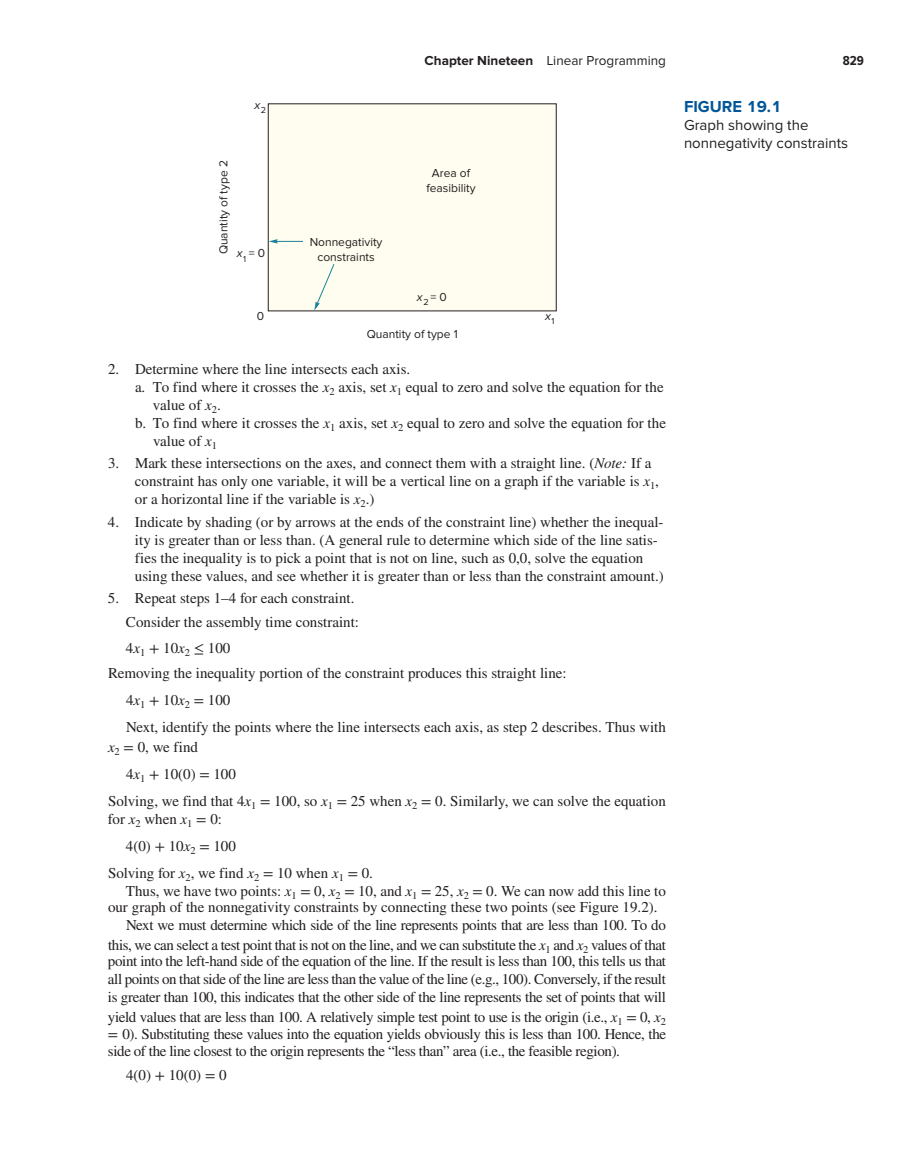
<style>
.page{position:relative;width:918px;height:1175px;background:#fff}
.page>*{position:absolute;margin:0;border:0;box-sizing:border-box;transform-origin:0 0}
.t1{font:700 16.5px "Proxima Nova";color:#005698}
.t2{font:15px/18px "STIX Math Jax Main";color:#231f20}
.t3{font:15px/19.4px "STIX Math Jax Main";letter-spacing:-.025em;color:#231f20;text-align:right}
.t4{font:15px/18px "Proxima Nova";color:#231f20}
.t5{font:13.5px "Proxima Nova";color:#231f20}
.t6{font:700 13.5px "Proxima Nova Cond";color:#231f20}
.t7{font:12px/15px "Proxima Nova";color:#231f20;text-align:center}
.t8{font:italic 12px "Proxima Nova";color:#231f20}
.t9{font:9px "Proxima Nova";color:#231f20}
.s1{font-style:italic}
.s2{font-weight:700}
.s3{font-family:"Minion Pro"}
</style>
<div class="page">
<div style="left:268px;top:104px;width:288px;height:207px;background:#fffdef"></div>
<div style="left:268px;top:103px;width:289px;height:208px;border:1px solid #231f20"></div>
<svg style="left:269px;top:239px;width:34px;height:4px"></svg>
<svg style="left:314px;top:264px;width:21px;height:46px"></svg>
<p class="t8" style="left:255px;top:100px;width:13px">x<sub>2</sub></p>
<p class="t7" style="left:217px;top:254px;width:96px;rotate:-90deg">Quantity of type 2</p>
<p class="t7" style="left:237px;top:247px;width:30px"><span class="s1">x</span> = 0</p>
<p class="t9" style="left:243px;top:256px;width:5px">1</p>
<p class="t7" style="left:257px;top:310px;width:9px">0</p>
<p class="t5" style="left:425px;top:56px;width:243px"><span class="s2">Chapter Nineteen</span> Linear Programming</p>
<p class="t6" style="left:843px;top:55px;width:23px">829</p>
<p class="t7" style="left:310px;top:236px;width:74px">Nonnegativity constraints</p>
<p class="t7" style="left:426px;top:167px;width:51px">Area of feasibility</p>
<p class="t7" style="left:417px;top:291px;width:32px"><span class="s1">x</span> = 0</p>
<p class="t9" style="left:423px;top:299px;width:7px">2</p>
<p class="t7" style="left:367px;top:328px;width:93px">Quantity of type 1</p>
<p class="t8" style="left:545px;top:311px;width:11px">x<sub>1</sub></p>
<p class="t1" style="left:684px;top:101px;width:99px">FIGURE 19.1</p>
<p class="t4" style="left:684px;top:118px;width:166px">Graph showing the nonnegativity constraints</p>
<p class="t2" style="left:108px;top:361px;width:304px">2. Determine where the line intersects each axis.</p>
<p class="t2" style="left:135px;top:379px;width:530px">a. To find where it crosses the <span class="s1">x</span><sub>2</sub> axis, set <span class="s1">x</span><sub>1</sub> equal to zero and solve the equation for the</p>
<p class="t2" style="left:153px;top:397px;width:69px">value of <span class="s1">x</span><sub>2</sub>.</p>
<p class="t2" style="left:135px;top:415px;width:533px">b. To find where it crosses the <span class="s1">x</span><sub>1</sub> axis, set <span class="s1">x</span><sub>2</sub> equal to zero and solve the equation for the</p>
<p class="t2" style="left:153px;top:433px;width:66px">value of <span class="s1">x</span><sub>1</sub></p>
<p class="t2" style="left:135px;top:455px;width:526px;text-indent:-27px">3. Mark these intersections on the axes, and connect them with a straight line. (<span class="s1">Note:</span> If a constraint has only one variable, it will be a vertical line on a graph if the variable is <span class="s1">x</span><sub>1</sub>, or a horizontal line if the variable is <span class="s1">x</span><sub>2</sub>.)</p>
<p class="t2" style="left:135px;top:514px;width:530px;text-indent:-27px">4. Indicate by shading (or by arrows at the ends of the constraint line) whether the inequal&shy;ity is greater than or less than. (A general rule to determine which side of the line satis&shy;fies the inequality is to pick a point that is not on line, such as 0,0, solve the equation using these values, and see whether it is greater than or less than the constraint amount.)</p>
<p class="t2" style="left:108px;top:587px;width:253px;line-height:24px;text-align:right">5. Repeat steps 1–4 for each constraint.<br>Consider the assembly time constraint:</p>
<p class="t2" style="left:108px;top:636px;width:460px;line-height:25.5px;text-indent:18px">4<span class="s1">x</span><sub>1</sub> + 10<span class="s1">x</span><sub>2</sub> ≤ 100<br>Removing the inequality portion of the constraint produces this straight line:</p>
<p class="t2" style="left:126px;top:688px;width:542px;line-height:27px">4<span class="s1">x</span><sub>1</sub> + 10<span class="s1">x</span><sub>2</sub> = 100<br>Next, identify the points where the line intersects each axis, as step 2 describes. Thus with</p>
<p class="t2" style="left:108px;top:739px;width:92px"><span class="s1">x</span><sub>2</sub> = 0, we find</p>
<p class="t2" style="left:126px;top:766px;width:111px">4<span class="s1">x</span><sub>1</sub> + 10(0) = 100</p>
<p class="t2" style="left:108px;top:793px;width:559px">Solving, we find that 4<span class="s1">x</span><sub>1</sub> = 100, so <span class="s1">x</span><sub>1</sub> = 25 when <span class="s1">x</span><sub>2</sub> = 0. Similarly, we can solve the equation</p>
<p class="t2" style="left:108px;top:811px;width:116px">for <span class="s1">x</span><sub>2</sub> when <span class="s1">x</span><sub>1</sub> = 0:</p>
<p class="t2" style="left:126px;top:838px;width:111px">4(0) + 10<span class="s1">x</span><sub>2</sub> = 100</p>
<p class="t2" style="left:108px;top:865px;width:266px">Solving for <span class="s1">x</span><sub>2</sub>, we find <span class="s1">x</span><sub>2</sub> = 10 when <span class="s1">x</span><sub>1</sub> = 0.</p>
<p class="t2" style="left:108px;top:883px;width:559px;line-height:16.6px;text-indent:18px">Thus, we have two points: <span class="s1">x</span><sub>1</sub> = 0, <span class="s1">x</span><sub>2</sub> = 10, and <span class="s1">x</span><sub>1</sub> = 25, <span class="s1">x</span><sub>2</sub> = 0. We can now add this line to our graph of the nonnegativity constraints by connecting these two points (see Figure 19.2).</p>
<p class="t3" style="left:108px;top:917px;width:559px">Next we must determine which side of the line represents points that are less than 100. To do this, we can select a test point that is not on the line, and we can substitute the <span class="s1">x</span><sub>1</sub> and <span class="s1">x</span><sub>2</sub> values of that</p>
<p class="t2" style="left:108px;top:953px;width:560px;text-align:justify">point into the left-hand side of the equation of the line. If the result is less than 100, this tells us that all points on that side of the line are less than the value of the line (e.g., 100). Conversely, if the result is greater than 100, this indicates that the other side of the line represents the set of points that will</p>
<p class="t2" style="left:108px;top:1009px;width:560px;line-height:17.2px;text-align:justify">yield values that are less than 100. A relatively simple test point to use is the origin (i.e., <span class="s1">x</span><sub>1</sub> = 0, <span class="s1">x</span><sub>2 </sub>= 0). Substituting these values into the equation yields <span class="s3">o</span>bviously this is less than 100. Hence, the side of the line closest to the origin represents the “less than” area (i.e., the feasible region).</p>
<p class="t2" style="left:126px;top:1067px;width:102px">4(0) + 10(0) = 0</p>
</div>
